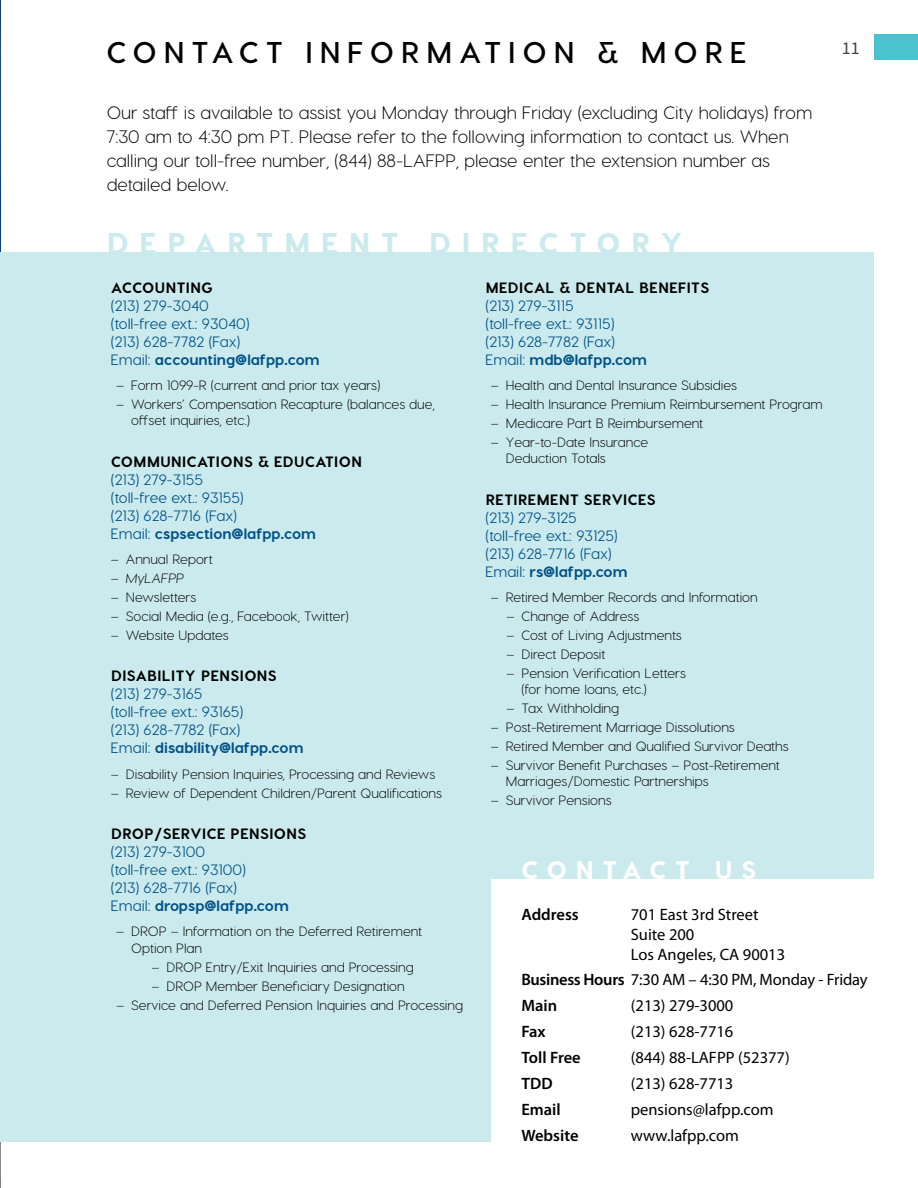
<style>
.page{position:relative;width:918px;height:1188px;background:#fff}
.page>*{position:absolute;margin:0;border:0;box-sizing:border-box;transform-origin:0 0}
.t1{font:700 30px "Visby CF";color:#000}
.t2{font:800 30px "Visby CF";letter-spacing:.36em;color:#cbeaed}
.t3{font:800 25.5px "Visby CF";letter-spacing:.34em;color:#fff}
.t4{font:300 18px/24px "Visby CF";color:#000}
.t5{font:18px "Source Sans Pro";color:#414042}
.t6{font:16.5px/19.8px "Myriad Pro";color:#000}
.t7{font:600 16.5px "Myriad Pro";color:#000}
.t8{font:500 15px/18px "Visby CF";color:#005288}
.t9{font:800 15px "Visby CF";letter-spacing:.03em;color:#000}
.t10{font:300 13.5px/16.5px "Visby CF";color:#000}
.t11{font:italic 300 13.5px "Visby CF";color:#000}
.s1{font-weight:800}
.s2{font-style:normal}
.s3{font-weight:600}
</style>
<div class="page">
<img style="left:0;top:0;width:1px;height:1188px">
<div style="left:1px;top:252px;width:873px;height:890px;background:#cbeaed"></div>
<div style="left:492px;top:879px;width:426px;height:309px;background:#fff"></div>
<div style="left:874px;top:35px;width:44px;height:25px;background:#48c3cf"></div>
<h1 class="t1" style="left:107px;top:34px;width:26px">CONT</h1>
<h1 class="t1" style="left:212px;top:34px;width:50px">ACT</h1>
<h1 class="t1" style="left:306px;top:34px;width:24px">INFOR</h1>
<h1 class="t1" style="left:427px;top:34px;width:81px">MATION</h1>
<h1 class="t1" style="left:597px;top:34px;width:72px">&amp; MOR</h1>
<h1 class="t1" style="left:730px;top:34px;width:18px">E</h1>
<p class="t4" style="left:107px;top:101px;width:707px">Our staff is available to assist you Monday through Friday (excluding City holidays) from 7:30 am to 4:30 pm PT. Please refer to the following information to contact us. When calling our toll-free number, (844) 88-LAFPP, please enter the extension number as detailed below.</p>
<h1 class="t2" style="left:107px;top:224px;width:59px">D EPA</h1>
<h1 class="t2" style="left:228px;top:224px;width:84px">RTME</h1>
<h1 class="t2" style="left:349px;top:224px;width:335px">NT DIRECTORY</h1>
<h3 class="t5" style="left:842px;top:37px;width:19px">11</h3>
<p class="t9" style="left:111px;top:278px;width:22px">ACCOUNTIN</p>
<p class="t9" style="left:201px;top:278px;width:13px">G</p>
<p class="t8" style="left:111px;top:296px;width:210px">(213) 279-3040<br>(toll-free ext.: 93040)<br>(213) 628-7782 (Fax)<br>Email: <span class="s1">ACCOUNTING@LAFPP.COM</span></p>
<p class="t10" style="left:116px;top:377px;width:265px">– Form 1099-R (current and prior tax years)</p>
<p class="t10" style="left:131px;top:396px;width:305px;text-indent:-15px">– Workers’ Compensation Recapture (balances due, offset inquiries, etc.)</p>
<p class="t9" style="left:111px;top:452px;width:21px">COMMUNICATIONS</p>
<p class="t9" style="left:258px;top:452px;width:36px">&amp; EDUCATION</p>
<p class="t8" style="left:111px;top:470px;width:206px">(213) 279-3155<br>(toll-free ext.: 93155)<br>(213) 628-7716 (Fax)<br>Email: <span class="s1">CSPSECTION@LAFPP.COM</span></p>
<p class="t10" style="left:111px;top:551px;width:103px">– Annual Report</p>
<p class="t11" style="left:111px;top:570px;width:74px"><span class="s2">–</span> MyLAFPP</p>
<p class="t10" style="left:111px;top:589px;width:87px">– Newsletters</p>
<p class="t10" style="left:111px;top:608px;width:239px">– Social Media (e.g., Facebook, Twitter)</p>
<p class="t10" style="left:111px;top:627px;width:119px">– Website Updates</p>
<p class="t9" style="left:111px;top:666px;width:20px">DISABILIT</p>
<p class="t9" style="left:185px;top:666px;width:37px">Y PENSIONS</p>
<p class="t8" style="left:111px;top:685px;width:194px">(213) 279-3165<br>(toll-free ext.: 93165)<br>(213) 628-7782 (Fax)<br>Email: <span class="s1">DISABILITY@LAFPP.COM</span></p>
<p class="t10" style="left:111px;top:765px;width:326px">– Disability Pension Inquiries, Processing and Reviews</p>
<p class="t10" style="left:111px;top:784px;width:333px">– Review of Dependent Children/Parent Qualifications</p>
<p class="t9" style="left:111px;top:824px;width:71px">DROP/SERVICE</p>
<p class="t9" style="left:231px;top:824px;width:20px">PENSIONS</p>
<p class="t8" style="left:111px;top:842px;width:179px">(213) 279-3100<br>(toll-free ext.: 93100)<br>(213) 628-7716 (Fax)<br>Email: <span class="s1">DROPSP@LAFPP.COM</span></p>
<p class="t10" style="left:131px;top:923px;width:292px;text-indent:-15px">– DROP – Information on the Deferred Retirement<br>Option Plan</p>
<p class="t10" style="left:151px;top:959px;width:264px">– DROP Entry/Exit Inquiries and Processing</p>
<p class="t10" style="left:151px;top:977px;width:255px">– DROP Member Beneficiary Designation</p>
<p class="t10" style="left:116px;top:996px;width:348px">– Service and Deferred Pension Inquiries and Processing</p>
<p class="t9" style="left:486px;top:278px;width:24px">MEDICAL</p>
<p class="t9" style="left:560px;top:278px;width:38px">&amp; DENTAL</p>
<p class="t9" style="left:640px;top:278px;width:20px">BENEFITS</p>
<p class="t8" style="left:486px;top:296px;width:163px">(213) 279-3115<br>(toll-free ext.: 93115)<br>(213) 628-7782 (Fax)<br>Email: <span class="s1">MDB@LAFPP.COM</span></p>
<p class="t10" style="left:491px;top:377px;width:248px">– Health and Dental Insurance Subsidies</p>
<p class="t10" style="left:491px;top:396px;width:333px">– Health Insurance Premium Reimbursement Program</p>
<p class="t10" style="left:491px;top:415px;width:214px">– Medicare Part B Reimbursement</p>
<p class="t10" style="left:506px;top:434px;width:144px;text-indent:-15px">– Year-to-Date Insurance<br>Deduction Totals</p>
<p class="t9" style="left:486px;top:490px;width:20px">RETIREMENT</p>
<p class="t9" style="left:584px;top:490px;width:20px">SERVICES</p>
<p class="t8" style="left:486px;top:508px;width:143px">(213) 279-3125 (toll-free ext.: 93125) (213) 628-7716 (Fax)<br>Email: <span class="s1">RS@LAFPP.COM</span></p>
<p class="t10" style="left:491px;top:589px;width:268px">– Retired Member Records and Information</p>
<p class="t10" style="left:507px;top:608px;width:134px">– Change of Address</p>
<p class="t10" style="left:507px;top:627px;width:177px">– Cost of Living Adjustments</p>
<p class="t10" style="left:507px;top:646px;width:100px">– Direct Deposit</p>
<p class="t10" style="left:522px;top:665px;width:166px;text-indent:-15px">– Pension Verification Letters (for home loans, etc.)</p>
<p class="t10" style="left:507px;top:700px;width:114px">– Tax Withholding</p>
<p class="t10" style="left:491px;top:719px;width:245px">– Post-Retirement Marriage Dissolutions</p>
<p class="t10" style="left:491px;top:738px;width:299px">– Retired Member and Qualified Survivor Deaths</p>
<p class="t10" style="left:506px;top:757px;width:276px;text-indent:-15px">– Survivor Benefit Purchases – Post-Retirement<br>Marriages/Domestic Partnerships</p>
<p class="t10" style="left:491px;top:792px;width:122px">– Survivor Pensions</p>
<h2 class="t3" style="left:522px;top:854px;width:236px">CONTACT US</h2>
<p class="t7" style="left:521px;top:905px;width:59px">Address</p>
<p class="t6" style="left:631px;top:905px;width:156px">701 East 3rd Street<br>Suite 200<br>Los Angeles, CA 90013</p>
<p class="t6" style="left:521px;top:967px;width:348px;line-height:25.8px"><span class="s3">Business Hours</span> 7:30 AM – 4:30 PM, Monday - Friday<br><span class="s3">Main</span></p>
<p class="t6" style="left:631px;top:996px;width:104px">(213) 279-3000</p>
<p class="t7" style="left:521px;top:1022px;width:26px">Fax</p>
<p class="t6" style="left:631px;top:1022px;width:104px">(213) 628-7716</p>
<p class="t7" style="left:521px;top:1048px;width:61px">Toll Free</p>
<p class="t6" style="left:631px;top:1048px;width:160px">(844) 88-LAFPP (52377)</p>
<p class="t7" style="left:521px;top:1074px;width:33px">TDD</p>
<p class="t6" style="left:631px;top:1074px;width:104px">(213) 628-7713</p>
<p class="t7" style="left:521px;top:1100px;width:41px">Email</p>
<p class="t6" style="left:631px;top:1100px;width:144px">pensions@lafpp.com</p>
<p class="t7" style="left:521px;top:1126px;width:59px">Website</p>
<p class="t6" style="left:631px;top:1126px;width:110px">www.lafpp.com</p>
</div>
